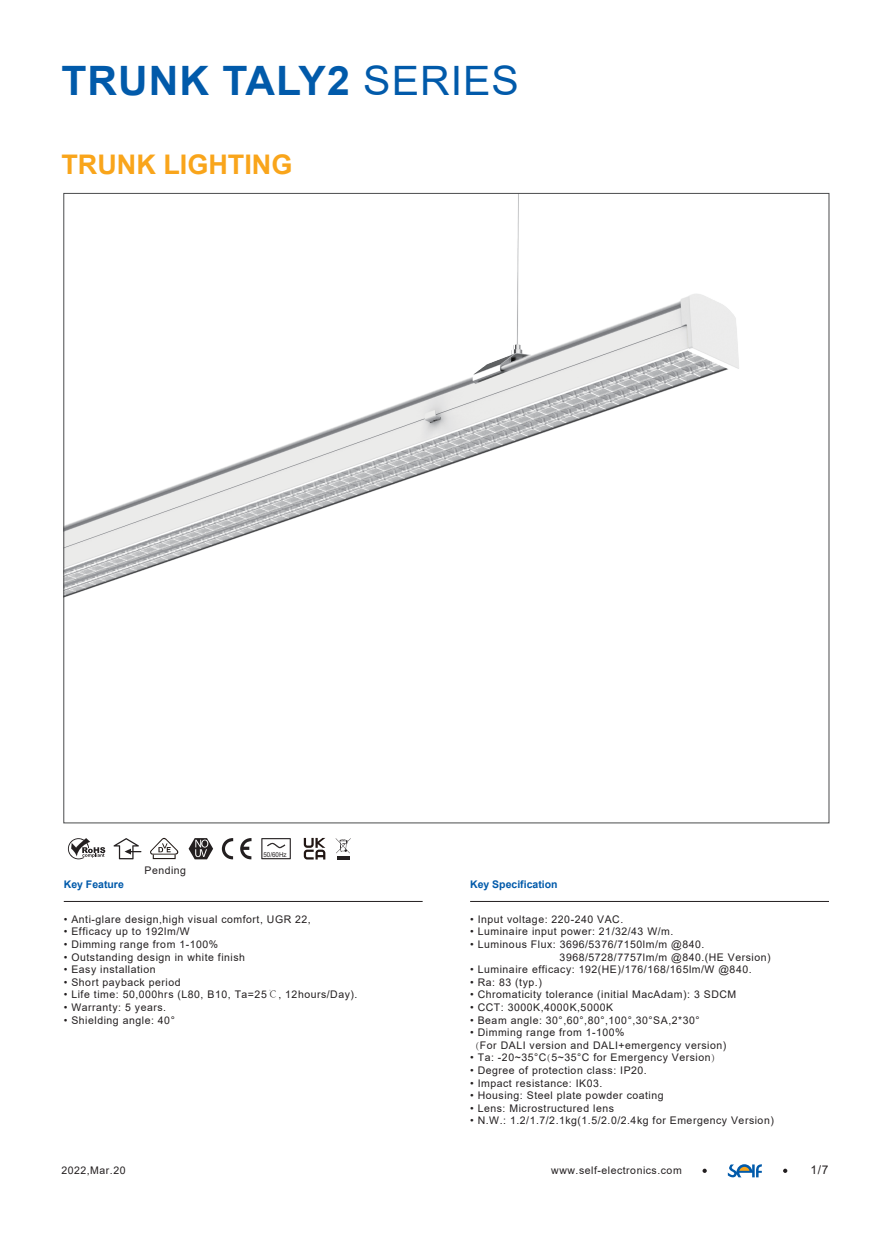
<style>
.page{position:relative;width:893px;height:1238px;background:#fff}
.page>*{position:absolute;margin:0;border:0;box-sizing:border-box;transform-origin:0 0}
.t1{font:700 40.5px "Arial";letter-spacing:.025em;color:#015aaa}
.t2{font:700 27px "Arial";color:#f9a51b}
.t3{font:12px "Arial";color:#231f20}
.t4{font:10.5px/12.6px "Arial";letter-spacing:.05em;color:#231f20}
.t5{font:700 10.5px "Arial";color:#015aaa}
.t6{font:6.75px "Arial";color:#231f20;scale:.93 1}
.s1{font-weight:400}
.s2{font-family:"Adobe Song Std";font-weight:300}
</style>
<div class="page">
<svg style="left:783px;top:1168px;width:4px;height:4px"></svg>
<svg style="left:702px;top:1168px;width:5px;height:4px"></svg>
<svg style="left:728px;top:1164px;width:34px;height:13px"></svg>
<hr style="left:470px;top:901px;width:359px;height:1px;background:#231f20">
<hr style="left:64px;top:901px;width:359px;height:1px;background:#231f20">
<svg style="left:336px;top:838px;width:15px;height:21px"></svg>
<svg style="left:222px;top:838px;width:11px;height:21px"></svg>
<svg style="left:240px;top:838px;width:12px;height:21px"></svg>
<svg style="left:261px;top:838px;width:30px;height:21px"></svg>
<svg style="left:68px;top:838px;width:37px;height:21px"></svg>
<svg style="left:113px;top:838px;width:28px;height:21px"></svg>
<svg style="left:189px;top:838px;width:24px;height:21px"></svg>
<svg style="left:304px;top:837px;width:21px;height:22px"></svg>
<svg style="left:150px;top:837px;width:29px;height:22px"></svg>
<img style="left:66px;top:195px;width:673px;height:402px">
<h1 class="t1" style="left:61px;top:52px;width:459px">TRUNK TALY2 <span class="s1">SERIES</span></h1>
<h2 class="t2" style="left:61px;top:145px;width:232px">TRUNK LIGHTING</h2>
<p class="t4" style="left:144px;top:863px;width:43px">Pending</p>
<p class="t6" style="left:263px;top:850px;width:26px">50/60Hz</p>
<p class="t5" style="left:64px;top:876px;width:62px">Key Feature</p>
<p class="t4" style="left:64px;top:912px;width:249px">• Anti-glare design,high visual comfort, UGR 22,</p>
<p class="t4" style="left:64px;top:925px;width:128px">• Efficacy up to 192lm/W</p>
<p class="t4" style="left:64px;top:937px;width:156px">• Dimming range from 1-100%</p>
<p class="t4" style="left:64px;top:950px;width:183px">• Outstanding design in white finish</p>
<p class="t4" style="left:64px;top:963px;width:93px">• Easy installation</p>
<p class="t4" style="left:64px;top:975px;width:118px">• Short payback period</p>
<p class="t4" style="left:64px;top:988px;width:295px">• Life time: 50,000hrs (L80, B10, Ta=25<span class="s2">℃</span>, 12hours/Day).</p>
<p class="t4" style="left:64px;top:1000px;width:104px">• Warranty: 5 years.</p>
<p class="t4" style="left:64px;top:1013px;width:113px">• Shielding angle: 40°</p>
<p class="t5" style="left:470px;top:876px;width:89px">Key Specification</p>
<p class="t4" style="left:470px;top:912px;width:155px">• Input voltage: 220-240 VAC.</p>
<p class="t4" style="left:470px;top:925px;width:205px">• Luminaire input power: 21/32/43 W/m.</p>
<p class="t4" style="left:560px;top:937px;width:213px;text-indent:-90px">• Luminous Flux: 3696/5376/7150lm/m @840.<br>3968/5728/7757lm/m @840.(HE Version)</p>
<p class="t4" style="left:470px;top:963px;width:283px">• Luminaire efficacy: 192(HE)/176/168/165lm/W @840.</p>
<p class="t4" style="left:470px;top:975px;width:73px">• Ra: 83 (typ.)</p>
<p class="t4" style="left:470px;top:988px;width:268px">• Chromaticity tolerance (initial MacAdam): 3 SDCM</p>
<p class="t4" style="left:470px;top:1000px;width:144px">• CCT: 3000K,4000K,5000K</p>
<p class="t4" style="left:470px;top:1013px;width:231px">• Beam angle: 30°,60°,80°,100°,30°SA,2*30°</p>
<p class="t4" style="left:475px;top:1026px;width:252px;text-indent:-5px">• Dimming range from 1-100%<br><span class="s2">(</span>For DALI version and DALI+emergency version)</p>
<p class="t4" style="left:470px;top:1051px;width:246px">• Ta: -20~35°C<span class="s2">(</span>5~35°C for Emergency Version<span class="s2">)</span></p>
<p class="t4" style="left:470px;top:1063px;width:178px">• Degree of protection class: IP20.</p>
<p class="t4" style="left:470px;top:1076px;width:134px">• Impact resistance: IK03.</p>
<p class="t4" style="left:470px;top:1089px;width:195px">• Housing: Steel plate powder coating</p>
<p class="t4" style="left:470px;top:1101px;width:145px">• Lens: Microstructured lens</p>
<p class="t4" style="left:470px;top:1114px;width:305px">• N.W.: 1.2/1.7/2.1kg(1.5/2.0/2.4kg for Emergency Version)</p>
<p class="t4" style="left:61px;top:1163px;width:66px">2022,Mar.20</p>
<p class="t4" style="left:551px;top:1163px;width:132px">www.self-electronics.com</p>
<p class="t3" style="left:810px;top:1161px;width:19px">1/7</p>
</div>
